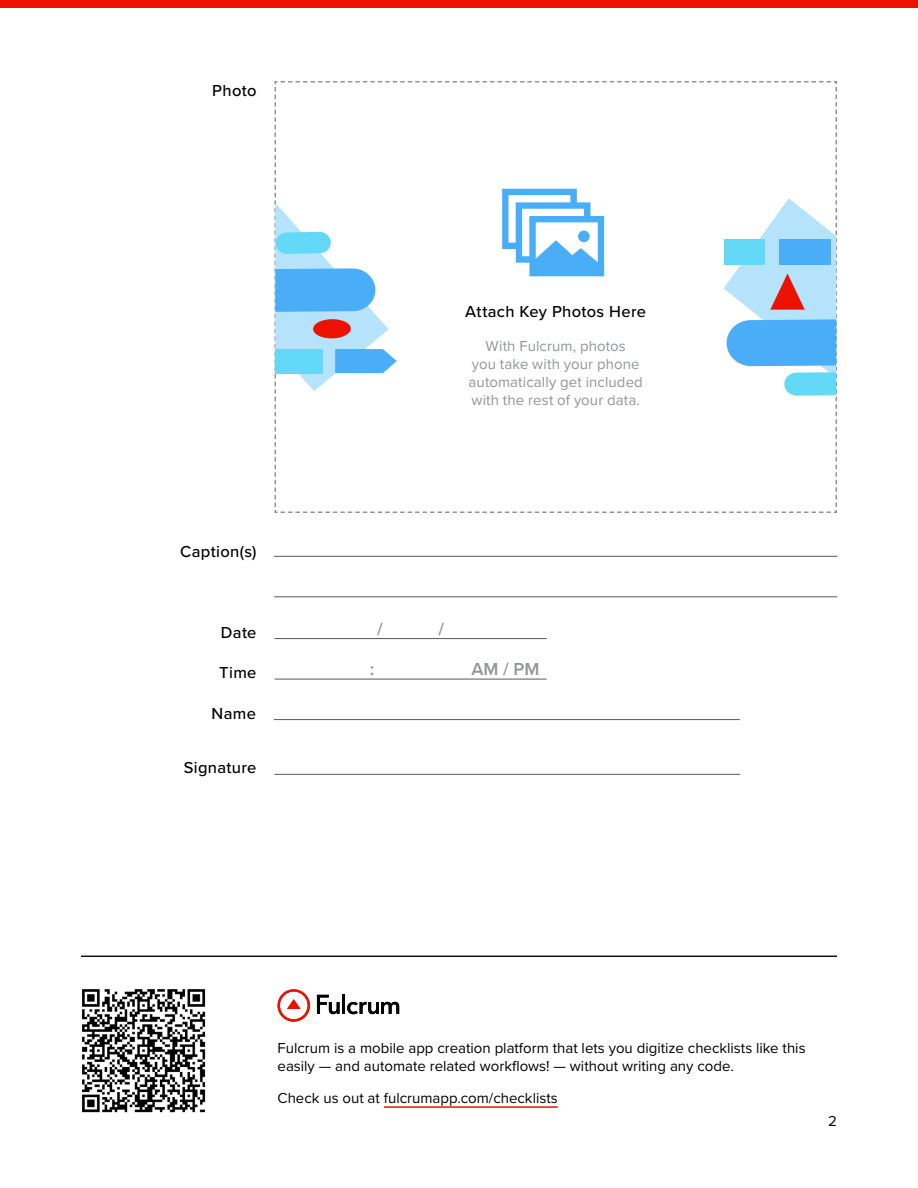
<style>
.page{position:relative;width:918px;height:1188px;background:#fff}
.page>*{position:absolute;margin:0;border:0;box-sizing:border-box;transform-origin:0 0}
.t1{font:600 18px "Proxima Nova";color:#939598}
.t2{font:500 16.5px "Proxima Nova";letter-spacing:.02em;color:#000}
.t3{font:15px/18px "Proxima Nova";color:#000}
.t4{font:15px/18px "Proxima Nova";letter-spacing:.005em;color:#939598;text-align:center}
</style>
<div class="page">
<hr style="left:384px;top:1106px;width:174px;height:2px;background:#eb1300">
<hr style="left:342px;top:995px;width:3px;height:19px;background:#000">
<svg style="left:347px;top:1002px;width:52px;height:12px"></svg>
<svg style="left:317px;top:995px;width:23px;height:19px"></svg>
<svg style="left:278px;top:989px;width:32px;height:33px"></svg>
<div style="left:0;top:0;width:918px;height:8px;background:#eb1300"></div>
<hr style="left:81px;top:956px;width:756px;height:1px;background:#000">
<svg style="left:274px;top:81px;width:563px;height:432px"></svg>
<div style="left:578px;top:231px;width:12px;height:11px;background:#4aadf7;border-radius:50%"></div>
<hr style="left:274px;top:556px;width:563px;height:1px;background:#58595b">
<hr style="left:274px;top:596px;width:563px;height:1px;background:#58595b">
<hr style="left:274px;top:638px;width:273px;height:1px;background:#58595b">
<hr style="left:274px;top:679px;width:273px;height:1px;background:#58595b">
<hr style="left:274px;top:719px;width:466px;height:1px;background:#58595b">
<hr style="left:274px;top:774px;width:466px;height:1px;background:#58595b">
<img style="left:82px;top:989px;width:124px;height:124px">
<p class="t2" style="left:212px;top:78px;width:46px">Photo</p>
<p class="t2" style="left:180px;top:539px;width:78px">Caption(s)</p>
<p class="t2" style="left:465px;top:299px;width:182px">Attach Key Photos Here</p>
<p class="t4" style="left:469px;top:337px;width:176px">With Fulcrum, photos<br>you take with your phone automatically get included with the rest of your data.</p>
<p class="t2" style="left:221px;top:620px;width:37px">Date</p>
<p class="t1" style="left:377px;top:615px;width:7px">/</p>
<p class="t1" style="left:438px;top:615px;width:7px">/</p>
<p class="t2" style="left:219px;top:660px;width:39px">Time</p>
<p class="t1" style="left:370px;top:656px;width:6px">:</p>
<p class="t1" style="left:471px;top:656px;width:70px">AM / PM</p>
<p class="t2" style="left:211px;top:701px;width:46px">Name</p>
<p class="t2" style="left:184px;top:755px;width:74px">Signature</p>
<p class="t3" style="left:278px;top:1038px;width:530px">Fulcrum is a mobile app creation platform that lets you digitize checklists like this easily — and automate related workflows! — without writing any code.</p>
<p class="t3" style="left:278px;top:1088px;width:282px">Check us out at fulcrumapp.com/checklists</p>
<p class="t3" style="left:828px;top:1111px;width:10px">2</p>
</div>
